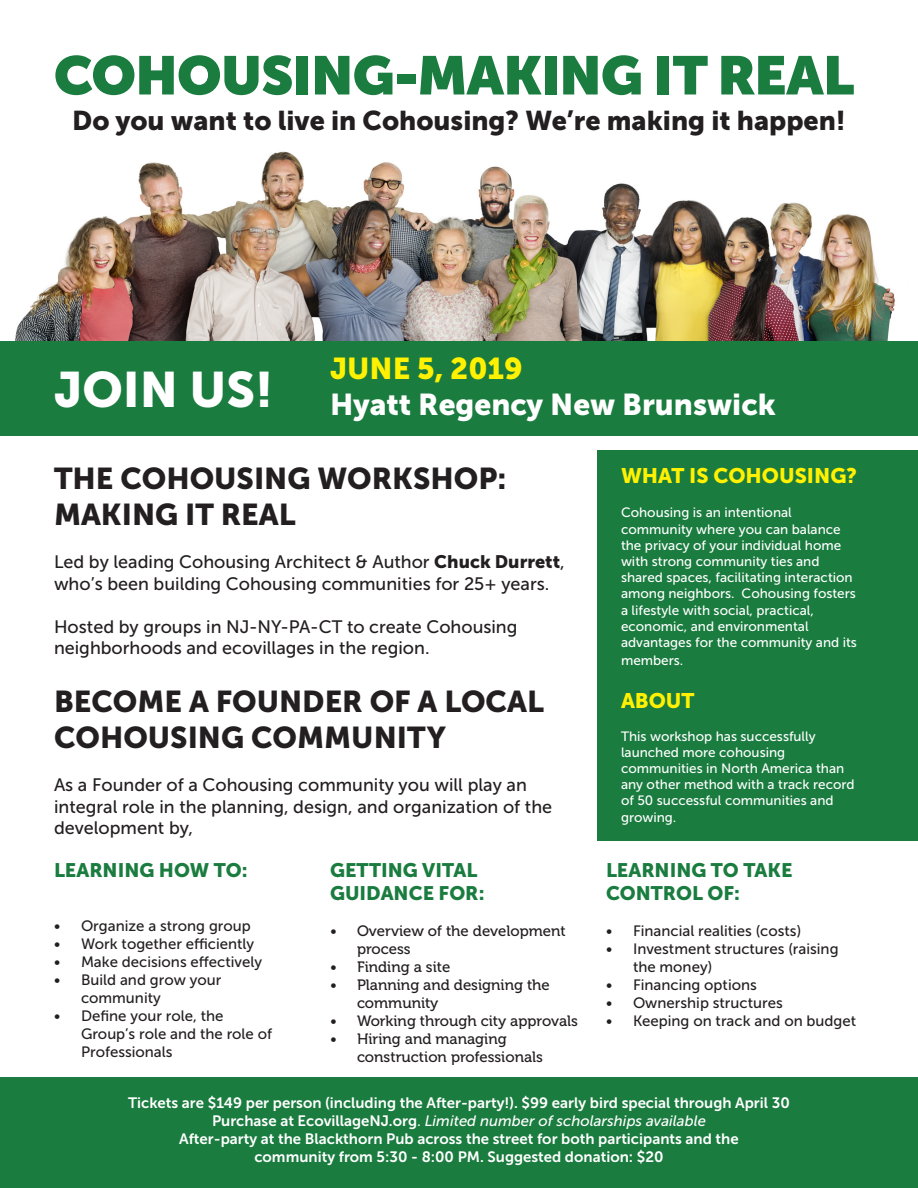
<style>
.page{position:relative;width:918px;height:1188px;background:#fff}
.page>*{position:absolute;margin:0;border:0;box-sizing:border-box;transform-origin:0 0}
.t1{font:900 54px "Museo Sans Display";color:#1a7c3f}
.t2{font:49.5px "Museo Sans 900";color:#fff}
.t3{font:30px/36px "Museo Sans 900";color:#231f20}
.t4{font:30px "Museo Sans 900";color:#fff}
.t5{font:30px "Museo Sans 900";color:#fff101}
.t6{font:27px "Museo Sans 900";color:#231f20}
.t7{font:21px "Museo Sans 900";color:#fff101}
.t8{font:19.5px/23.4px "Museo Sans 900";color:#1a7c3f}
.t9{font:18px/21.6px "Museo Sans 500";color:#231f20}
.t10{font:15px/18px "Museo Sans 500";color:#231f20}
.t11{font:15px "Museo Sans 700";color:#fff}
.t12{font:15px/18px "Museo 500";color:#231f20}
.t13{font:italic 15px "Museo Sans 500";color:#fff}
.t14{font:13.5px/16.2px "Museo Sans 500";color:#fff}
.s1{font-family:"Museo Sans 900"}
.s2{font-family:"Museo Sans 700";font-style:normal}
.s3{font-style:normal}
</style>
<div class="page">
<div style="left:597px;top:451px;width:321px;height:390px;background:#1a7c3f"></div>
<img style="left:0;top:151px;width:918px;height:191px">
<div style="left:0;top:342px;width:918px;height:94px;background:#1a7c3f"></div>
<div style="left:0;top:1077px;width:918px;height:111px;background:#1a7c3f"></div>
<p class="t1" style="left:54px;top:44px;width:802px">COHOUSING-MAKING IT REAL</p>
<p class="t6" style="left:72px;top:105px;width:775px">Do you want to live in Cohousing? We’re making it happen!</p>
<p class="t2" style="left:54px;top:361px;width:221px">JOIN US!</p>
<p class="t5" style="left:330px;top:352px;width:194px">JUNE 5, 2019</p>
<p class="t4" style="left:330px;top:388px;width:447px">Hyatt Regency New Brunswick</p>
<p class="t3" style="left:54px;top:460px;width:454px">THE COHOUSING WORKSHOP:</p>
<p class="t3" style="left:54px;top:496px;width:243px">MAKING IT REAL</p>
<p class="t9" style="left:54px;top:551px;width:512px">Led by leading Cohousing Architect &amp; Author <span class="s1">Chuck Durrett</span>, who’s been building Cohousing communities for 25+ years.</p>
<p class="t9" style="left:54px;top:616px;width:465px">Hosted by groups in NJ-NY-PA-CT to create Cohousing neighborhoods and ecovillages in the region.</p>
<p class="t3" style="left:54px;top:683px;width:491px">BECOME A FOUNDER OF A LOCAL<br>COHOUSING COMMUNITY</p>
<p class="t9" style="left:54px;top:774px;width:500px">As a Founder of a Cohousing community you will play an integral role in the planning, design, and organization of the development by,</p>
<p class="t8" style="left:54px;top:858px;width:195px">LEARNING HOW TO:</p>
<p class="t10" style="left:54px;top:917px;width:198px">• Organize a strong group</p>
<p class="t10" style="left:54px;top:935px;width:202px">• Work together efficiently</p>
<p class="t10" style="left:54px;top:953px;width:210px">• Make decisions effectively</p>
<p class="t10" style="left:81px;top:971px;width:142px;text-indent:-27px">• Build and grow your community</p>
<p class="t10" style="left:81px;top:1007px;width:193px;text-indent:-27px">• Define your role, the<br>Group’s role and the role of<br>Professionals</p>
<p class="t8" style="left:330px;top:858px;width:156px">GETTING VITAL<br>GUIDANCE FOR:</p>
<p class="t12" style="left:357px;top:922px;width:210px;text-indent:-27px">• Overview of the development process</p>
<p class="t12" style="left:330px;top:958px;width:122px">• Finding a site</p>
<p class="t12" style="left:357px;top:976px;width:194px;text-indent:-27px">• Planning and designing the community</p>
<p class="t12" style="left:330px;top:1012px;width:250px">• Working through city approvals</p>
<p class="t12" style="left:357px;top:1030px;width:188px;text-indent:-27px">• Hiring and managing construction professionals</p>
<p class="t7" style="left:621px;top:464px;width:238px">WHAT IS COHOUSING?</p>
<p class="t14" style="left:621px;top:505px;width:238px">Cohousing is an intentional community where you can balance the privacy of your individual home with strong community ties and shared spaces, facilitating interaction among neighbors. Cohousing fosters a lifestyle with social, practical, economic, and environmental advantages for the community and its</p>
<p class="t14" style="left:621px;top:652px;width:64px">members.</p>
<p class="t7" style="left:621px;top:689px;width:75px">ABOUT</p>
<p class="t14" style="left:621px;top:728px;width:235px">This workshop has successfully launched more cohousing communities in North America than any other method with a track record of 50 successful communities and growing.</p>
<p class="t8" style="left:606px;top:858px;width:188px">LEARNING TO TAKE<br>CONTROL OF:</p>
<p class="t10" style="left:606px;top:922px;width:197px">• Financial realities (costs)</p>
<p class="t10" style="left:633px;top:940px;width:207px;text-indent:-27px">• Investment structures (raising the money)</p>
<p class="t10" style="left:606px;top:976px;width:152px">• Financing options</p>
<p class="t10" style="left:606px;top:994px;width:178px">• Ownership structures</p>
<p class="t10" style="left:606px;top:1012px;width:252px">• Keeping on track and on budget</p>
<p class="t11" style="left:128px;top:1095px;width:663px">Tickets are $149 per person (including the After-party!). $99 early bird special through April 30</p>
<p class="t13" style="left:212px;top:1113px;width:495px"><span class="s2">Purchase at EcovillageNJ.org</span><span class="s3">.</span> Limited number of scholarships available</p>
<p class="t11" style="left:179px;top:1131px;width:561px">After-party at the Blackthorn Pub across the street for both participants and the</p>
<p class="t11" style="left:254px;top:1149px;width:411px">community from 5:30 - 8:00 PM. Suggested donation: $20</p>
</div>
